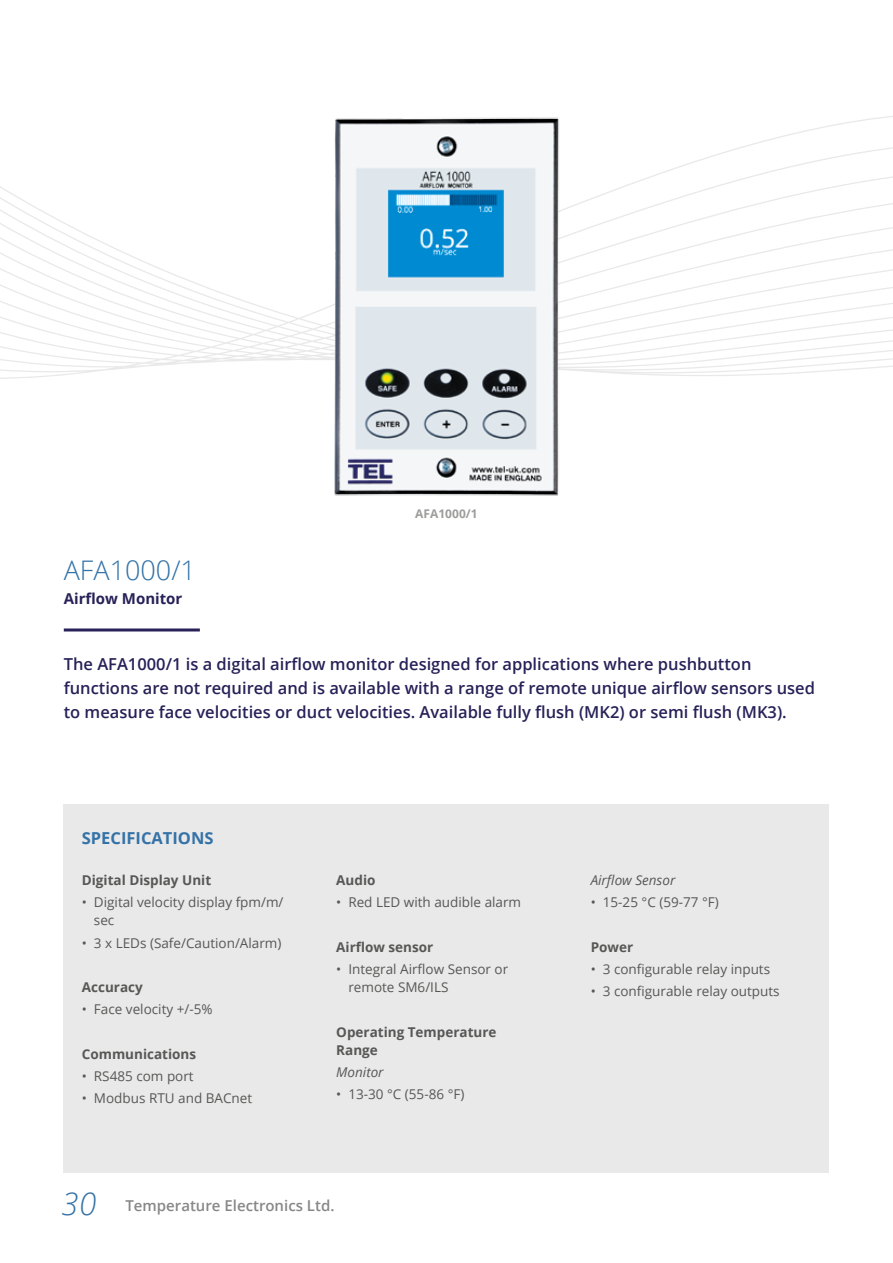
<style>
.page{position:relative;width:893px;height:1263px;background:#fff}
.page>*{position:absolute;margin:0;border:0;box-sizing:border-box;transform-origin:0 0}
.t1{font:300 27px "Open Sans";color:#3472a7}
.t2{font:600 16.5px/24px "Open Sans";color:#272158}
.t3{font:700 16.5px "Open Sans";color:#3472a7}
.t4{font:600 15px "Open Sans";color:#878787}
.t5{font:700 15px "Open Sans";color:#272158}
.t6{font:13.5px/18px "Open Sans";color:#575756}
.t7{font:700 13.5px/18px "Open Sans";color:#575756}
.t8{font:italic 13.5px "Open Sans";color:#575756}
.t9{font:700 12px "Open Sans";color:#9d9d9c}
.s1{font-weight:300;font-style:italic;font-size:31.5px;color:#3472a7}
</style>
<div class="page">
<div style="left:64px;top:804px;width:765px;height:368px;background:#e9e9e9"></div>
<svg style="left:0;top:116px;width:893px;height:263px"></svg>
<hr style="left:64px;top:628px;width:136px;height:3px;background:#272158">
<img style="left:321px;top:116px;width:251px;height:380px">
<h1 class="t1" style="left:64px;top:552px;width:134px">AFA1000/1</h1>
<p class="t5" style="left:64px;top:588px;width:120px">Airflow Monitor</p>
<p class="t9" style="left:415px;top:505px;width:64px">AFA1000/1</p>
<p class="t2" style="left:64px;top:652px;width:753px">The AFA1000/1 is a digital airflow monitor designed for applications where pushbutton functions are not required and is available with a range of remote unique airflow sensors used to measure face velocities or duct velocities. Available fully flush (MK2) or semi flush (MK3).</p>
<p class="t3" style="left:82px;top:827px;width:133px">SPECIFICATIONS</p>
<p class="t7" style="left:82px;top:871px;width:131px">Digital Display Unit</p>
<p class="t6" style="left:94px;top:893px;width:191px;text-indent:-12px">• Digital velocity display fpm/m/ sec</p>
<p class="t6" style="left:82px;top:933px;width:201px">• 3 x LEDs (Safe/Caution/Alarm)</p>
<p class="t7" style="left:82px;top:978px;width:62px">Accuracy</p>
<p class="t6" style="left:82px;top:1000px;width:132px">• Face velocity +/-5%</p>
<p class="t7" style="left:82px;top:1045px;width:116px">Communications</p>
<p class="t6" style="left:82px;top:1067px;width:113px">• RS485 com port</p>
<p class="t6" style="left:82px;top:1089px;width:172px">• Modbus RTU and BACnet</p>
<p class="t7" style="left:336px;top:871px;width:41px">Audio</p>
<p class="t6" style="left:336px;top:893px;width:186px">• Red LED with audible alarm</p>
<p class="t7" style="left:336px;top:938px;width:99px">Airflow sensor</p>
<p class="t6" style="left:348px;top:960px;width:161px;text-indent:-12px">• Integral Airflow Sensor or remote SM6/ILS</p>
<p class="t7" style="left:336px;top:1022px;width:162px">Operating Temperature<br>Range</p>
<p class="t8" style="left:336px;top:1063px;width:49px">Monitor</p>
<p class="t6" style="left:336px;top:1085px;width:130px">• 13-30 °C (55-86 °F)</p>
<p class="t4" style="left:62px;top:1195px;width:274px"><span class="s1">30</span> Temperature Electronics Ltd.</p>
<p class="t8" style="left:591px;top:871px;width:86px">Airflow Sensor</p>
<p class="t6" style="left:591px;top:893px;width:130px">• 15-25 °C (59-77 °F)</p>
<p class="t7" style="left:591px;top:938px;width:44px">Power</p>
<p class="t6" style="left:591px;top:960px;width:181px">• 3 configurable relay inputs</p>
<p class="t6" style="left:591px;top:982px;width:190px">• 3 configurable relay outputs</p>
</div>
